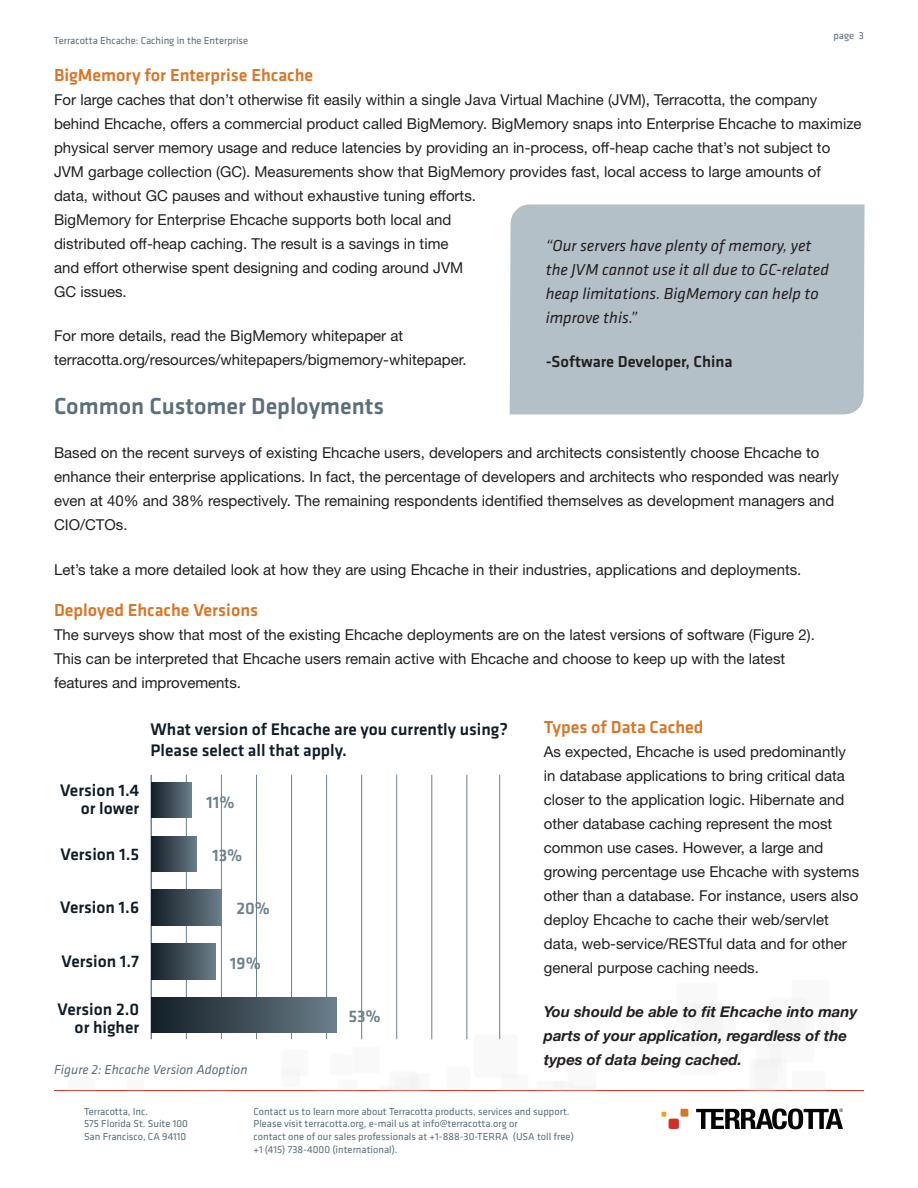
<style>
.page{position:relative;width:918px;height:1188px;background:#fff}
.page>*{position:absolute;margin:0;border:0;box-sizing:border-box;transform-origin:0 0}
.t1{font:500 24px "Klavika";color:#5b6f7b}
.t2{font:500 18px "Klavika";color:#d97527}
.t3{font:500 17.4px/18px "Klavika";color:#111e27;text-align:right}
.t4{font:500 17.4px "Klavika";color:#6c818f}
.t5{font:italic 16.5px/24px "Klavika";color:#231f20}
.t6{font:500 16.5px "Klavika";color:#231f20}
.t7{font:15px/24px "Helvetica Neue LT Std";color:#231f20}
.t8{font:italic 700 15px/24px "Helvetica Neue";color:#231f20}
.t9{font:italic 13.5px "Klavika";color:#5b6f7b}
.t10{font:10.5px/12.6px "Klavika";color:#5b6f7b}
</style>
<div class="page">
<hr style="left:54px;top:1090px;width:810px;height:1px;background:#d53027">
<div style="left:680px;top:1109px;width:8px;height:8px;background:#d97527;border-radius:2px"></div>
<div style="left:669px;top:1119px;width:10px;height:10px;background:#d42f27;border-radius:2px"></div>
<svg style="left:662px;top:1112px;width:4px;height:5px"></svg>
<svg style="left:696px;top:1108px;width:147px;height:21px"></svg>
<div style="left:510px;top:204px;width:355px;height:210px;background:#b3c0c8"></div>
<hr style="left:151px;top:775px;width:1px;height:264px;background:#6c818f">
<hr style="left:186px;top:775px;width:1px;height:264px;background:#6c818f">
<hr style="left:221px;top:775px;width:1px;height:264px;background:#6c818f">
<hr style="left:256px;top:775px;width:1px;height:264px;background:#6c818f">
<hr style="left:291px;top:775px;width:1px;height:264px;background:#6c818f">
<hr style="left:326px;top:775px;width:1px;height:264px;background:#6c818f">
<hr style="left:361px;top:775px;width:1px;height:264px;background:#6c818f">
<hr style="left:396px;top:775px;width:1px;height:264px;background:#6c818f">
<hr style="left:432px;top:775px;width:1px;height:264px;background:#6c818f">
<hr style="left:467px;top:775px;width:1px;height:264px;background:#6c818f">
<hr style="left:499px;top:775px;width:1px;height:264px;background:#6c818f">
<div style="left:151px;top:782px;width:40px;height:36px;background:linear-gradient(to right,#131e25,#667986)"></div>
<div style="left:151px;top:836px;width:45px;height:36px;background:linear-gradient(to right,#131e26,#677a86)"></div>
<div style="left:151px;top:890px;width:70px;height:35px;background:linear-gradient(to right,#131e26,#687b87)"></div>
<div style="left:151px;top:944px;width:65px;height:35px;background:linear-gradient(to right,#131e25,#6a7d8a)"></div>
<div style="left:151px;top:997px;width:186px;height:36px;background:linear-gradient(to right,#121d25,#6a7d89)"></div>
<p class="t10" style="left:54px;top:34px;width:196px">Terracotta Ehcache: Caching in the Enterprise</p>
<p class="t10" style="left:834px;top:29px;width:32px">page 3</p>
<p class="t2" style="left:54px;top:63px;width:261px">BigMemory for Enterprise Ehcache</p>
<p class="t7" style="left:54px;top:87px;width:809px">For large caches that don’t otherwise fit easily within a single Java Virtual Machine (JVM), Terracotta, the company behind Ehcache, offers a commercial product called BigMemory. BigMemory snaps into Enterprise Ehcache to maximize physical server memory usage and reduce latencies by providing an in-process, off-heap cache that’s not subject to JVM garbage collection (GC). Measurements show that BigMemory provides fast, local access to large amounts of<br>data, without GC pauses and without exhaustive tuning efforts.<br>BigMemory for Enterprise Ehcache supports both local and<br>distributed off-heap caching. The result is a savings in time<br>and effort otherwise spent designing and coding around JVM<br>GC issues.</p>
<p class="t7" style="left:54px;top:324px;width:414px">For more details, read the BigMemory whitepaper at terracotta.org/resources/whitepapers/bigmemory-whitepaper.</p>
<p class="t5" style="left:546px;top:233px;width:285px">“Our servers have plenty of memory, yet the JVM cannot use it all due to GC-related heap limitations. BigMemory can help to improve this.”</p>
<p class="t6" style="left:546px;top:350px;width:188px">-Software Developer, China</p>
<h1 class="t1" style="left:54px;top:390px;width:332px">Common Customer Deployments</h1>
<p class="t7" style="left:54px;top:441px;width:787px">Based on the recent surveys of existing Ehcache users, developers and architects consistently choose Ehcache to enhance their enterprise applications. In fact, the percentage of developers and architects who responded was nearly even at 40% and 38% respectively. The remaining respondents identified themselves as development managers and CIO/CTOs.</p>
<p class="t7" style="left:54px;top:557px;width:749px">Let’s take a more detailed look at how they are using Ehcache in their industries, applications and deployments.</p>
<p class="t2" style="left:54px;top:598px;width:206px">Deployed Ehcache Versions</p>
<p class="t7" style="left:54px;top:623px;width:762px">The surveys show that most of the existing Ehcache deployments are on the latest versions of software (Figure 2).<br>This can be interpreted that Ehcache users remain active with Ehcache and choose to keep up with the latest features and improvements.</p>
<p class="t2" style="left:544px;top:715px;width:161px">Types of Data Cached</p>
<p class="t7" style="left:544px;top:739px;width:317px">As expected, Ehcache is used predominantly in database applications to bring critical data closer to the application logic. Hibernate and other database caching represent the most common use cases. However, a large and growing percentage use Ehcache with systems other than a database. For instance, users also deploy Ehcache to cache their web/servlet data, web-service/RESTful data and for other general purpose caching needs.</p>
<p class="t8" style="left:544px;top:999px;width:315px">You should be able to fit Ehcache into many parts of your application, regardless of the types of data being cached.</p>
<p class="t3" style="left:151px;top:718px;width:359px;line-height:20.9px;text-align:left">What version of Ehcache are you currently using?<br>Please select all that apply.</p>
<p class="t3" style="left:60px;top:781px;width:81px">Version 1.4 or lower</p>
<p class="t4" style="left:206px;top:790px;width:30px">11%</p>
<p class="t3" style="left:61px;top:845px;width:80px">Version 1.5</p>
<p class="t4" style="left:212px;top:843px;width:32px">13%</p>
<p class="t3" style="left:60px;top:898px;width:81px">Version 1.6</p>
<p class="t4" style="left:236px;top:896px;width:35px">20%</p>
<p class="t3" style="left:62px;top:952px;width:79px">Version 1.7</p>
<p class="t4" style="left:230px;top:951px;width:32px">19%</p>
<p class="t3" style="left:58px;top:999px;width:83px">Version 2.0 or higher</p>
<p class="t4" style="left:348px;top:1004px;width:34px">53%</p>
<p class="t9" style="left:54px;top:1061px;width:195px">Figure 2: Ehcache Version Adoption</p>
<p class="t10" style="left:84px;top:1105px;width:106px">Terracotta, Inc.<br>575 Florida St. Suite 100<br>San Francisco, CA 94110</p>
<p class="t10" style="left:254px;top:1105px;width:322px">Contact us to learn more about Terracotta products, services and support.<br>Please visit terracotta.org, e-mail us at info@terracotta.org or<br>contact one of our sales professionals at +1-888-30-TERRA (USA toll free) +1 (415) 738-4000 (international).</p>
</div>
